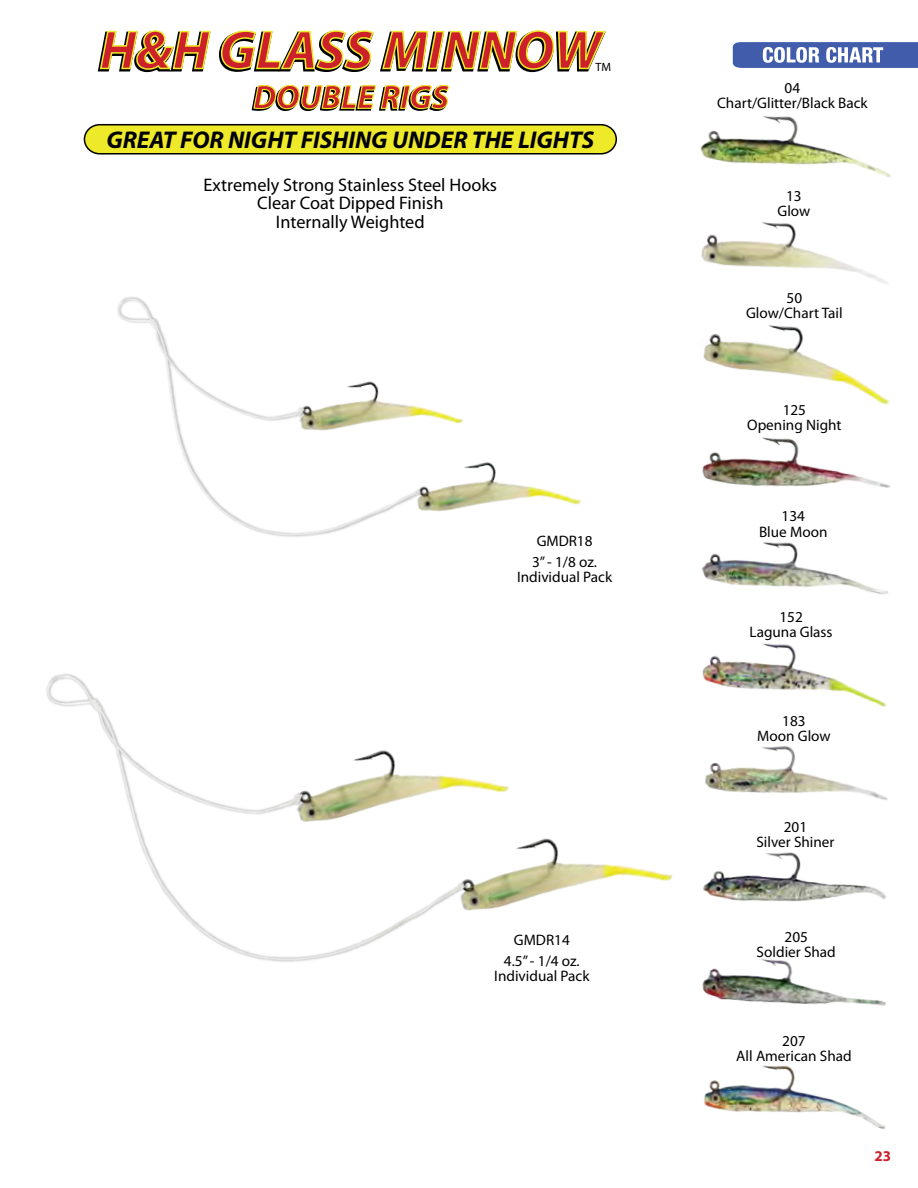
<style>
.page{position:relative;width:918px;height:1188px;background:#fff}
.page>*{position:absolute;margin:0;border:0;box-sizing:border-box;transform-origin:0 0}
.t1{font:italic 700 54.75px "Myriad Pro";color:#cc202a}
.t2{font:italic 700 33.45px "Myriad Pro";color:#cc202a}
.t3{font:italic 700 24.3px "Myriad Pro";color:#000}
.t4{font:18.3px/18.3px "Myriad Pro";color:#000;text-align:center}
.t5{font:15.15px/15.1px "Myriad Pro";color:#000;text-align:center}
.t6{font:700 15px "Myriad Pro";color:#ce202b}
.t7{font:12px "Myriad Pro";color:#000}
</style>
<div class="page">
<svg style="left:733px;top:42px;width:185px;height:26px"></svg>
<img style="left:703px;top:325px;width:187px;height:80px">
<img style="left:702px;top:643px;width:185px;height:64px">
<img style="left:702px;top:542px;width:186px;height:53px">
<img style="left:704px;top:1065px;width:182px;height:65px">
<img style="left:702px;top:958px;width:184px;height:48px">
<img style="left:702px;top:437px;width:189px;height:51px">
<img style="left:700px;top:116px;width:191px;height:62px">
<img style="left:701px;top:222px;width:187px;height:62px">
<img style="left:705px;top:746px;width:183px;height:54px">
<img style="left:703px;top:852px;width:183px;height:50px">
<img style="left:490px;top:838px;width:183px;height:71px">
<img style="left:46px;top:674px;width:444px;height:288px">
<img style="left:224px;top:513px;width:158px;height:24px">
<svg style="left:554px;top:838px;width:54px;height:71px"></svg>
<svg style="left:83px;top:30px;width:534px;height:483px"></svg>
<h1 class="t1" style="left:100px;top:20px;width:503px">H&amp;H GLASS MINNOW</h1>
<h2 class="t2" style="left:253px;top:79px;width:197px">DOUBLE RIGS</h2>
<p class="t7" style="left:596px;top:61px;width:17px">TM</p>
<h3 class="t3" style="left:106px;top:126px;width:490px">GREAT FOR NIGHT FISHING UNDER THE LIGHTS</h3>
<p class="t4" style="left:204px;top:176px;width:295px">Extremely Strong Stainless Steel Hooks<br>Clear Coat Dipped Finish<br>Internally Weighted</p>
<p class="t5" style="left:537px;top:534px;width:57px">GMDR18</p>
<p class="t5" style="left:517px;top:555px;width:97px">3” - 1/8 oz.<br>Individual Pack</p>
<p class="t5" style="left:504px;top:930px;width:77px;line-height:20.2px">GMDR14<br>4.5” - 1/4 oz.</p>
<p class="t5" style="left:494px;top:968px;width:97px">Individual Pack</p>
<p class="t5" style="left:717px;top:80px;width:152px">04<br>Chart/Glitter/Black Back</p>
<p class="t5" style="left:778px;top:189px;width:34px">13<br>Glow</p>
<p class="t5" style="left:746px;top:290px;width:98px">50<br>Glow/Chart Tail</p>
<p class="t5" style="left:747px;top:403px;width:96px">125<br>Opening Night</p>
<p class="t5" style="left:759px;top:509px;width:70px">134<br>Blue Moon</p>
<p class="t5" style="left:750px;top:610px;width:85px">152<br>Laguna Glass</p>
<p class="t5" style="left:757px;top:713px;width:75px">183<br>Moon Glow</p>
<p class="t5" style="left:756px;top:820px;width:80px">201<br>Silver Shiner</p>
<p class="t5" style="left:757px;top:930px;width:81px">205<br>Soldier Shad</p>
<p class="t5" style="left:736px;top:1034px;width:117px">207<br>All American Shad</p>
<p class="t6" style="left:874px;top:1148px;width:18px">23</p>
</div>
